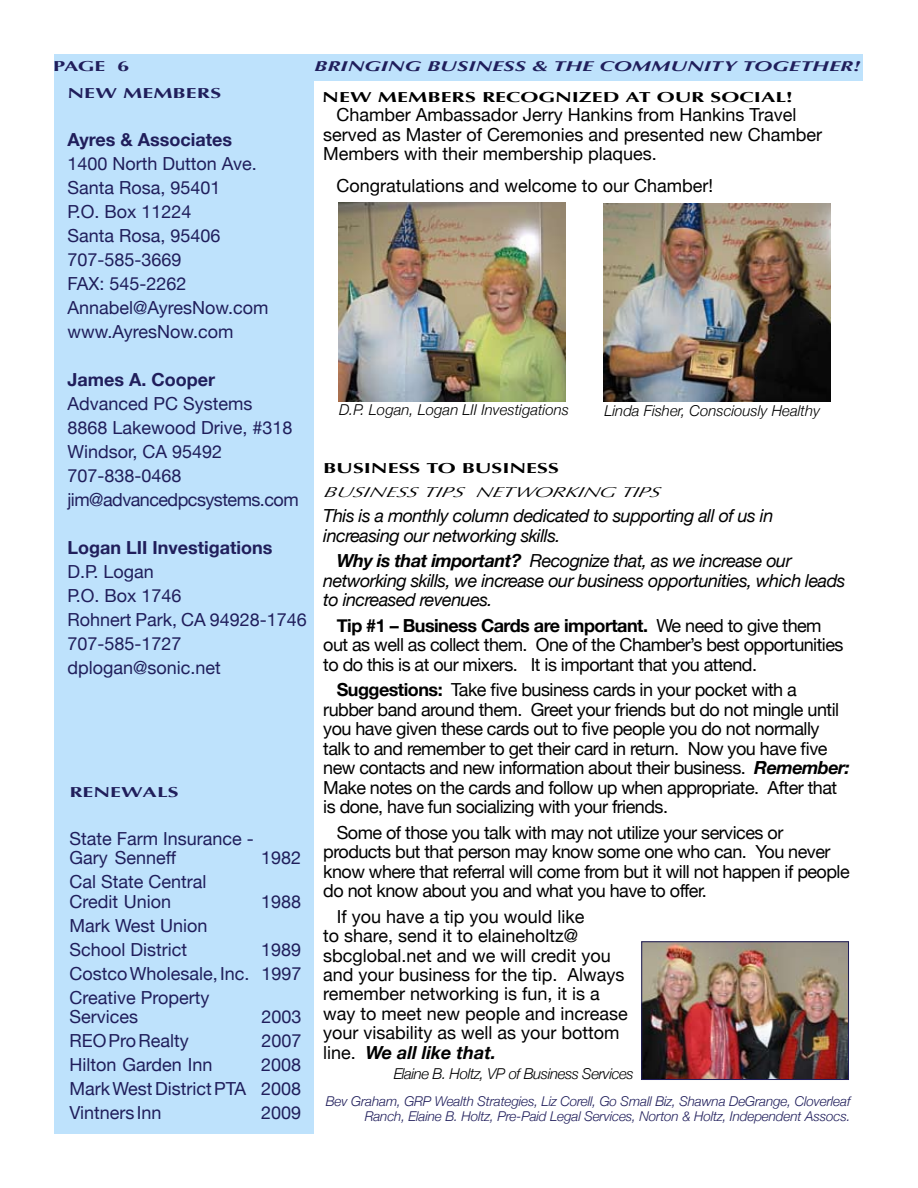
<style>
.page{position:relative;width:918px;height:1188px;background:#fff}
.page>*{position:absolute;margin:0;border:0;box-sizing:border-box;transform-origin:0 0}
.t1{font:18px/19.5px "Helvetica Neue";letter-spacing:-.03em;color:#000}
.t2{font:18px/24px "Helvetica Neue";color:#201e5b}
.t3{font:18px/19.5px "Helvetica Neue";color:#000}
.t4{font:italic 18px/19.5px "Helvetica Neue";letter-spacing:-.03em;color:#000}
.t5{font:700 18px "Helvetica Neue";color:#201e5b}
.t6{font:italic 300 15px "Helvetica Neue";color:#000}
.t7{font:italic 300 15px "Helvetica Neue";letter-spacing:-.03em;color:#000}
.t8{font:700 14.4px "Optima";color:#000;scale:1.5 1}
.t9{font:italic 700 14.4px "Optima";color:#201e5b;scale:1.5 1}
.t10{font:italic 14.4px "Optima";letter-spacing:-.03em;color:#000;scale:1.5 1}
.t11{font:700 14.4px "Optima";letter-spacing:.005em;color:#201e5b;scale:1.5 1}
.t12{font:italic 300 13.5px/15px "Helvetica Neue";letter-spacing:-.01em;color:#201e5b;text-align:right}
.s1{font-weight:700}
.s2{font-weight:700;font-style:italic}
</style>
<div class="page">
<div style="left:54px;top:54px;width:260px;height:1080px;background:#bee2fc"></div>
<div style="left:54px;top:54px;width:809px;height:27px;background:#bee2fc"></div>
<img style="left:603px;top:204px;width:228px;height:198px">
<img style="left:338px;top:202px;width:228px;height:199px">
<img style="left:643px;top:943px;width:204px;height:135px">
<div style="left:641px;top:941px;width:208px;height:139px;border:1px solid #201e5b"></div>
<p class="t11" style="left:53px;top:58px;width:52px">PAGE 6</p>
<p class="t9" style="left:314px;top:58px;width:366px">BRINGING BUSINESS &amp; THE COMMUNITY TOGETHER!</p>
<p class="t11" style="left:67px;top:85px;width:104px">NEW MEMBERS</p>
<p class="t5" style="left:68px;top:129px;width:166px">Ayres &amp; Associates</p>
<p class="t2" style="left:68px;top:151px;width:203px">1400 North Dutton Ave.<br>Santa Rosa, 95401<br>P.O. Box 11224<br>Santa Rosa, 95406<br>707-585-3669<br>FAX: 545-2262<br>Annabel@AyresNow.com www.AyresNow.com</p>
<p class="t5" style="left:68px;top:369px;width:149px">James A. Cooper</p>
<p class="t2" style="left:68px;top:391px;width:233px">Advanced PC Systems<br>8868 Lakewood Drive, #318<br>Windsor, CA 95492<br>707-838-0468 jim@advancedpcsystems.com</p>
<p class="t5" style="left:68px;top:537px;width:206px">Logan LII Investigations</p>
<p class="t2" style="left:68px;top:559px;width:241px">D.P. Logan<br>P.O. Box 1746<br>Rohnert Park, CA 94928-1746<br>707-585-1727 dplogan@sonic.net</p>
<p class="t8" style="left:322px;top:89px;width:315px">NEW MEMB ERS RECOGNIZED AT OUR SOCIAL!</p>
<p class="t3" style="left:323px;top:105px;width:501px;text-indent:14px">Chamber Ambassador Jerry Hankins from Hankins Travel served as Master of Ceremonies and presented new Chamber<br>Members with their membership plaques.</p>
<p class="t3" style="left:337px;top:175px;width:378px">Congratulations and welcome to our Chamber!</p>
<p class="t6" style="left:339px;top:400px;width:231px">D.P. Logan, Logan LII Investigations</p>
<p class="t6" style="left:604px;top:402px;width:217px">Linda Fisher, Consciously Healthy</p>
<p class="t8" style="left:323px;top:459px;width:159px">BUSINESS TO BUSINESS</p>
<p class="t10" style="left:323px;top:483px;width:228px">BUSINESS TIPS NETWORKING TIPS</p>
<p class="t4" style="left:323px;top:506px;width:452px">This is a monthly column dedicated to supporting all of us in increasing our networking skills.</p>
<p class="t4" style="left:323px;top:551px;width:524px;text-indent:14px"><span class="s1">Why is that important?</span> Recognize that, as we increase our networking skills, we increase our business opportunities, which leads to increased revenues.</p>
<p class="t1" style="left:323px;top:615px;width:522px;text-indent:14px"><span class="s1">Tip #1 – Business Cards are important.</span> We need to give them out as well as collect them. One of the Chamber’s best opportunities to do this is at our mixers. It is important that you attend.</p>
<p class="t1" style="left:323px;top:680px;width:528px;text-indent:14px"><span class="s1">Suggestions:</span> Take five business cards in your pocket with a rubber band around them. Greet your friends but do not mingle until you have given these cards out to five people you do not normally talk to and remember to get their card in return. Now you have five new contacts and new information about their business. <span class="s2">Remember:<br></span>Make notes on the cards and follow up when appropriate. After that is done, have fun socializing with your friends.</p>
<p class="t1" style="left:323px;top:822px;width:528px;text-indent:14px">Some of those you talk with may not utilize your services or products but that person may know some one who can. You never know where that referral will come from but it will not happen if people do not know about you and what you have to offer.</p>
<p class="t3" style="left:323px;top:906px;width:306px;text-indent:14px">If you have a tip you would like<br>to share, send it to elaineholtz@ sbcglobal.net and we will credit you and your business for the tip. Always remember networking is fun, it is a way to meet new people and increase your visability as well as your bottom line. <span class="s2">We all like that.</span></p>
<p class="t7" style="left:394px;top:1064px;width:242px">Elaine B. Holtz, VP of Business Services</p>
<p class="t12" style="left:326px;top:1093px;width:526px">Bev Graham, GRP Wealth Strategies, Liz Corell, Go Small Biz, Shawna DeGrange, Cloverleaf<br>Ranch, Elaine B. Holtz, Pre-Paid Legal Services, Norton &amp; Holtz, Independent Assocs.</p>
<p class="t11" style="left:69px;top:784px;width:10px">RENE</p>
<p class="t11" style="left:121px;top:784px;width:32px">WALS</p>
<p class="t2" style="left:69px;top:829px;width:186px;line-height:19.5px">State Farm Insurance -<br>Gary Senneff</p>
<p class="t2" style="left:261px;top:846px;width:42px">1982</p>
<p class="t2" style="left:69px;top:872px;width:138px;line-height:19.5px">Cal State Central<br>Credit Union</p>
<p class="t2" style="left:261px;top:889px;width:42px">1988</p>
<p class="t2" style="left:69px;top:913px;width:140px">Mark West Union<br>School District</p>
<p class="t2" style="left:69px;top:937px;width:234px;text-align:justify;text-indent:192px">1989<br>Costco Wholesale, Inc. 1997<br>Creative Property</p>
<p class="t2" style="left:69px;top:1005px;width:70px">Services</p>
<p class="t2" style="left:261px;top:1005px;width:42px">2003</p>
<p class="t2" style="left:69px;top:1029px;width:121px">REO Pro Realty</p>
<p class="t2" style="left:262px;top:1029px;width:42px">2007</p>
<p class="t2" style="left:69px;top:1053px;width:145px">Hilton Garden Inn</p>
<p class="t2" style="left:69px;top:1053px;width:233px;text-align:justify;text-indent:192px">2008<br>Mark West District PTA 2008<br>Vintners Inn</p>
<p class="t2" style="left:261px;top:1101px;width:42px">2009</p>
</div>
